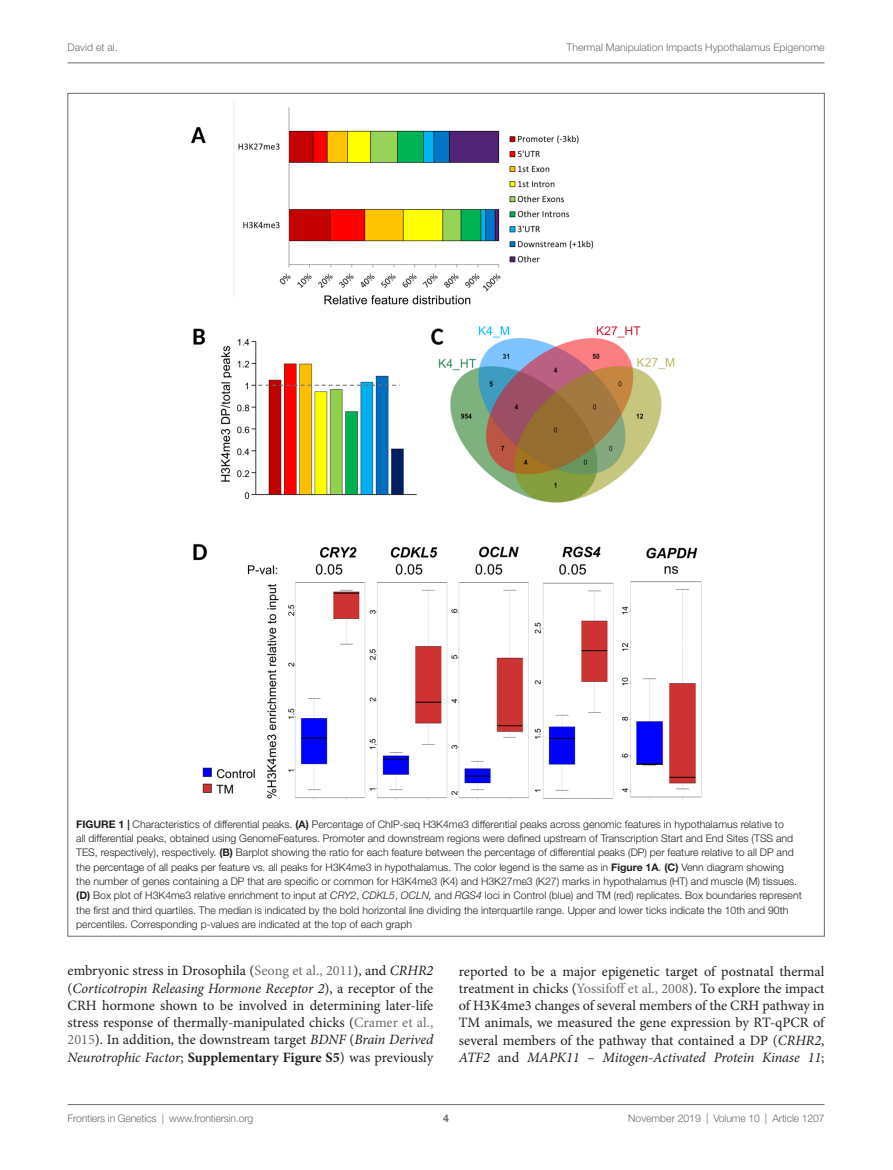
<style>
.page{position:relative;width:893px;height:1170px;background:#fff}
.page>*{position:absolute;margin:0;border:0;box-sizing:border-box;transform-origin:0 0}
.T1{font:14.25px/17.2px "Minion Pro MTC";color:#231f20;text-align:justify}
.FC{font:300 10.5px/14.2px "Helvetica Neue LT Std";color:#231f20}
.t1{font:300 10.5px "Helvetica Neue LT Std";letter-spacing:-.005em;color:#6c6d70}
.t2{font:700 10.5px "Helvetica Neue LT Std";color:#6c6d70}
.s1{font-weight:700}
.s2{font-style:italic}
.s3{color:#6c6d70}
.s4{font-family:"Minion Pro";font-weight:700}
</style>
<div class="page">
<hr style="left:68px;top:63px;width:756px;height:1px;background:#6c6d70">
<hr style="left:68px;top:1104px;width:756px;height:1px;background:#6c6d70">
<img style="left:191px;top:102px;width:510px;height:698px">
<p class="t1" style="left:68px;top:41px;width:52px">David et al.</p>
<p class="t1" style="left:567px;top:41px;width:259px">Thermal Manipulation Impacts Hypothalamus Epigenome</p>
<p class="FC" style="left:76px;top:817px;width:727px"><span class="s1">FIGURE 1 |</span> Characteristics of differential peaks. <span class="s1">(A)</span> Percentage of ChIP-seq H3K4me3 differential peaks across genomic features in hypothalamus relative to<br>all differential peaks, obtained using GenomeFeatures. Promoter and downstream regions were defined upstream of Transcription Start and End Sites (TSS and TES, respectively), respectively. <span class="s1">(B)</span> Barplot showing the ratio for each feature between the percentage of differential peaks (DP) per feature relative to all DP and the percentage of all peaks per feature vs. all peaks for H3K4me3 in hypothalamus. The color legend is the same as in <span class="s1">Figure 1A</span>. <span class="s1">(C)</span> Venn diagram showing<br>the number of genes containing a DP that are specific or common for H3K4me3 (K4) and H3K27me3 (K27) marks in hypothalamus (HT) and muscle (M) tissues. <span class="s1">(D)</span> Box plot of H3K4me3 relative enrichment to input at <span class="s2">CRY2</span>, <span class="s2">CDKL5</span>, <span class="s2">OCLN,</span> and <span class="s2">RGS4</span> loci in Control (blue) and TM (red) replicates. Box boundaries represent the first and third quartiles. The median is indicated by the bold horizontal line dividing the interquartile range. Upper and lower ticks indicate the 10th and 90th percentiles. Corresponding p-values are indicated at the top of each graph</p>
<p class="T1" style="left:68px;top:962px;width:367px">embryonic stress in Drosophila (<span class="s3">Seong et al., 2011</span>), and <span class="s2">CRHR2 </span>(<span class="s2">Corticotropin Releasing Hormone Receptor 2</span>), a receptor of the CRH hormone shown to be involved in determining later-life stress response of thermally-manipulated chicks (<span class="s3">Cramer et al., 2015</span>). In addition, the downstream target <span class="s2">BDNF</span> (<span class="s2">Brain Derived Neurotrophic Factor</span>; <span class="s4">Supplementary Figure S5</span>) was previously</p>
<p class="T1" style="left:459px;top:962px;width:367px">reported to be a major epigenetic target of postnatal thermal treatment in chicks (<span class="s3">Yossifoff et al., 2008</span>). To explore the impact of H3K4me3 changes of several members of the CRH pathway in TM animals, we measured the gene expression by RT-qPCR of several members of the pathway that contained a DP (<span class="s2">CRHR2</span>, <span class="s2">ATF2</span> and <span class="s2">MAPK11 – Mitogen-Activated Protein Kinase 11</span>;</p>
<p class="t1" style="left:68px;top:1111px;width:187px">Frontiers in Genetics | www.frontiersin.org</p>
<p class="t1" style="left:628px;top:1111px;width:198px">November 2019 | Volume 10 | Article 1207</p>
<p class="t2" style="left:443px;top:1111px;width:7px">4</p>
</div>
